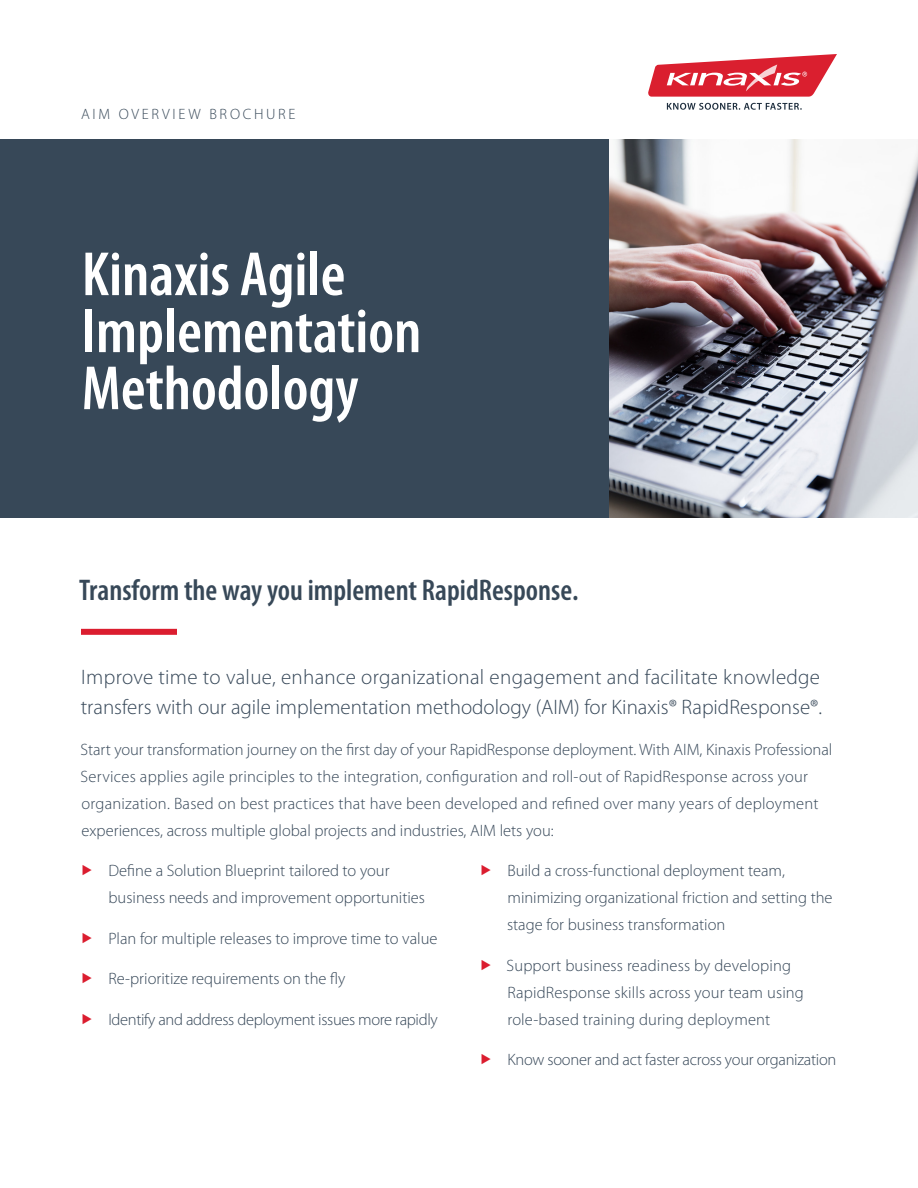
<style>
.page{position:relative;width:918px;height:1188px;background:#fff}
.page>*{position:absolute;margin:0;border:0;box-sizing:border-box;transform-origin:0 0}
.t1{font:600 condensed 63px/57px "Myriad Pro";color:#fff}
.t2{font:600 condensed 30px "Myriad Pro";color:#374858}
.t3{font:300 21px/30px "Myriad Pro";letter-spacing:.005em;color:#364758}
.t4{font:300 16.5px/27px "Myriad Pro";color:#364758}
.t5{font:300 16.5px "Myriad Pro";letter-spacing:-.02em;color:#364758}
.t6{font:300 15px "Myriad Pro";letter-spacing:.18em;color:#374858}
</style>
<div class="page">
<div style="left:0;top:139px;width:609px;height:379px;background:#374858"></div>
<img style="left:609px;top:140px;width:309px;height:378px">
<div style="left:81px;top:629px;width:96px;height:6px;background:#db1d2f"></div>
<svg style="left:648px;top:54px;width:189px;height:43px"></svg>
<svg style="left:667px;top:103px;width:135px;height:7px"></svg>
<p class="t6" style="left:81px;top:106px;width:216px">AIM OVERVIEW BROCHURE</p>
<h1 class="t1" style="left:82px;top:247px;width:341px">Kinaxis Agile<br>Implementation<br>Methodology</h1>
<h2 class="t2" style="left:79px;top:574px;width:501px">Transform the way you implement RapidResponse.</h2>
<p class="t3" style="left:81px;top:663px;width:743px">Improve time to value, enhance organizational engagement and facilitate knowledge transfers with our agile implementation methodology (AIM) for Kinaxis® RapidResponse®.</p>
<p class="t4" style="left:81px;top:736px;width:753px">Start your transformation journey on the first day of your RapidResponse deployment. With AIM, Kinaxis Professional Services applies agile principles to the integration, configuration and roll‑out of RapidResponse across your organization. Based on best practices that have been developed and refined over many years of deployment experiences, across multiple global projects and industries, AIM lets you:</p>
<p class="t4" style="left:108px;top:858px;width:318px">Define a Solution Blueprint tailored to your business needs and improvement opportunities</p>
<p class="t4" style="left:108px;top:925px;width:331px">Plan for multiple releases to improve time to value</p>
<p class="t4" style="left:108px;top:966px;width:238px">Re‑prioritize requirements on the fly</p>
<p class="t5" style="left:108px;top:1010px;width:331px">Identify and address deployment issues more rapidly</p>
<p class="t4" style="left:507px;top:858px;width:327px">Build a cross-functional deployment team, minimizing organizational friction and setting the stage for business transformation</p>
<p class="t4" style="left:507px;top:952px;width:299px">Support business readiness by developing<br>RapidResponse skills across your team using role-based training during deployment</p>
<p class="t4" style="left:507px;top:1047px;width:330px">Know sooner and act faster across your organization</p>
</div>
